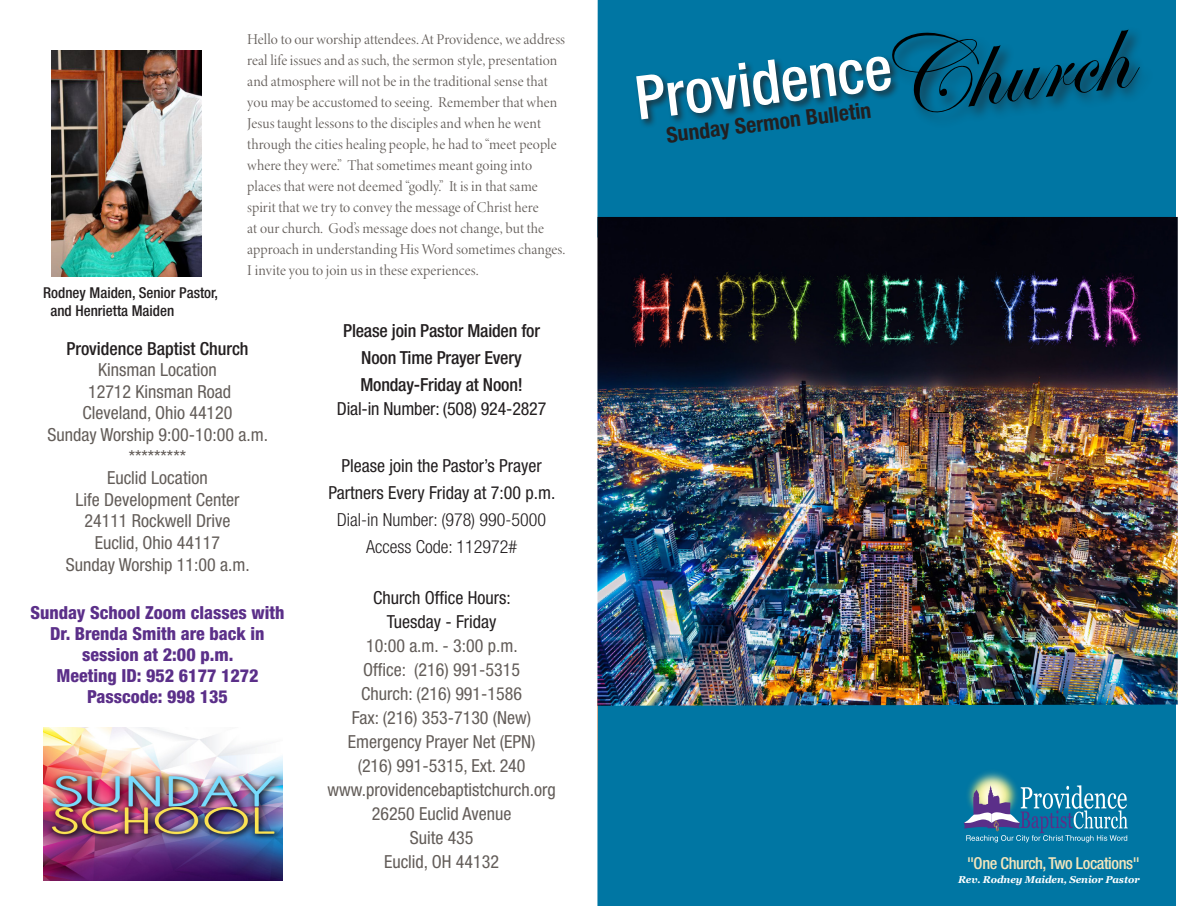
<style>
.page{position:relative;width:1188px;height:918px;background:#fff}
.page>*{position:absolute;margin:0;border:0;box-sizing:border-box;transform-origin:0 0}
.t1{font:112.5px "Edwardian Script ITC";color:#000}
.t2{font:500 condensed 60.75px "Helvetica Neue LT Std";color:#fff}
.t3{font:700 condensed 21.6px "Helvetica Neue LT Std";color:#231f20}
.t4{font:condensed 18px/24px "Helvetica Neue LT Std";color:#635d59;text-align:center}
.t5{font:800 condensed 18px/21px "Helvetica Neue LT Std";color:#5b2f89;text-align:center}
.t6{font:500 condensed 18px/21.6px "Helvetica Neue LT Std";letter-spacing:-.01em;color:#231f20;text-align:center}
.t7{font:condensed 18px "Helvetica Neue LT Std";color:#231f20}
.t8{font:300 condensed 18px "Helvetica Neue LT Std";color:#231f20}
.t9{font:500 condensed 16.5px "Helvetica Neue LT Std";letter-spacing:-.025em;color:#f4e6bc}
.t10{font:15px/21px "Minion Variable Concept";letter-spacing:.005em;color:#635d59}
.t11{font:500 condensed 15px "Helvetica Neue LT Std";color:#231f20}
.t12{font:italic 700 10.05px "Georgia";letter-spacing:-.01em;color:#fff}
.s1{font-weight:400;color:#635d59}
.s2{color:#231f20}
</style>
<div class="page">
<div style="left:597px;top:0;width:579px;height:217px;background:#0076a3"></div>
<div style="left:597px;top:706px;width:579px;height:200px;background:#0076a3"></div>
<div style="left:938px;top:876px;width:202px;height:19px;background:#0076a3"></div>
<div style="left:967px;top:857px;width:173px;height:16px;background:#0076a3"></div>
<div style="left:957px;top:758px;width:183px;height:90px;background:#0076a3"></div>
<img style="left:971px;top:772px;width:43px;height:12px">
<svg style="left:964px;top:784px;width:164px;height:58px"></svg>
<div style="left:888px;top:26px;width:267px;height:103px;background:#231f20;opacity:.75"></div>
<div style="left:634px;top:55px;width:266px;height:74px;background:#231f20;opacity:.75"></div>
<img style="left:52px;top:50px;width:150px;height:226px">
<img style="left:597px;top:217px;width:581px;height:489px">
<img style="left:43px;top:727px;width:239px;height:153px">
<p class="t10" style="left:247px;top:29px;width:319px">Hello to our worship attendees. At Providence, we address real life issues and as such, the sermon style, presentation and atmosphere will not be in the traditional sense that you may be accustomed to seeing. Remember that when Jesus taught lessons to the disciples and when he went through the cities healing people, he had to “meet people where they were.” That sometimes meant going into</p>
<p class="t10" style="left:247px;top:176px;width:292px">places that were not deemed “godly.” It is in that same</p>
<p class="t10" style="left:247px;top:197px;width:319px">spirit that we try to convey the message of Christ here<br>at our church. God’s message does not change, but the approach in understanding His Word sometimes changes.<br>I invite you to join us in these experiences.</p>
<p class="t11" style="left:43px;top:284px;width:176px">Rodney Maiden, Senior Pastor,</p>
<p class="t11" style="left:50px;top:302px;width:125px">and Henrietta Maiden</p>
<p class="t6" style="left:66px;top:337px;width:184px">Providence Baptist Church<br><span class="s1">Kinsman Location</span></p>
<p class="t4" style="left:82px;top:381px;width:152px;line-height:21.6px">12712 Kinsman Road<br>Cleveland, Ohio 44120</p>
<p class="t4" style="left:48px;top:423px;width:222px">Sunday Worship 9:00-10:00 a.m.</p>
<p class="t4" style="left:129px;top:444px;width:59px">*********</p>
<p class="t4" style="left:107px;top:466px;width:102px">Euclid Location</p>
<p class="t4" style="left:76px;top:487px;width:165px">Life Development Center</p>
<p class="t4" style="left:84px;top:510px;width:148px;line-height:21.6px">24111 Rockwell Drive<br>Euclid, Ohio 44117</p>
<p class="t4" style="left:66px;top:552px;width:185px">Sunday Worship 11:00 a.m.</p>
<p class="t5" style="left:30px;top:601px;width:256px">Sunday School Zoom classes with<br>Dr. Brenda Smith are back in</p>
<p class="t5" style="left:82px;top:643px;width:153px">session at 2:00 p.m.</p>
<p class="t5" style="left:56px;top:664px;width:204px">Meeting ID: 952 6177 1272</p>
<p class="t5" style="left:87px;top:685px;width:142px">Passcode: 998 135</p>
<p class="t6" style="left:343px;top:320px;width:198px">Please join Pastor Maiden for</p>
<p class="t6" style="left:360px;top:344px;width:164px;line-height:27px;text-align:left">Noon Time Prayer Every<br>Monday-Friday at Noon!</p>
<p class="t7" style="left:337px;top:398px;width:211px">Dial-in Number: (508) 924-2827</p>
<p class="t7" style="left:341px;top:455px;width:202px">Please join the Pastor’s Prayer</p>
<p class="t7" style="left:329px;top:482px;width:228px">Partners Every Friday at 7:00 p.m.</p>
<p class="t8" style="left:337px;top:509px;width:210px">Dial-in Number: (978) 990-5000</p>
<p class="t8" style="left:366px;top:536px;width:152px">Access Code: 112972#</p>
<p class="t7" style="left:373px;top:587px;width:139px">Church Office Hours:</p>
<p class="t4" style="left:352px;top:610px;width:181px"><span class="s2">Tuesday - Friday<br></span>10:00 a.m. - 3:00 p.m.<br>Office: (216) 991-5315<br>Church: (216) 991-1586<br>Fax: (216) 353-7130 (New)</p>
<p class="t4" style="left:327px;top:730px;width:230px">Emergency Prayer Net (EPN)<br>(216) 991-5315, Ext. 240 www.providencebaptistchurch.org</p>
<p class="t4" style="left:372px;top:802px;width:141px">26250 Euclid Avenue</p>
<p class="t4" style="left:410px;top:826px;width:65px">Suite 435</p>
<p class="t4" style="left:384px;top:850px;width:116px">Euclid, OH 44132</p>
<p class="t1" style="left:868px;top:22px;width:255px;rotate:-7deg">Church</p>
<p class="t2" style="left:631px;top:62px;width:260px;rotate:-7deg">Providence</p>
<p class="t3" style="left:665px;top:122px;width:207px;rotate:-7deg">Sunday Sermon Bulletin</p>
<p class="t9" style="left:967px;top:853px;width:174px">"One Church, Two Locations"</p>
<p class="t12" style="left:958px;top:873px;width:183px">Rev. Rodney Maiden, Senior Pastor</p>
</div>
